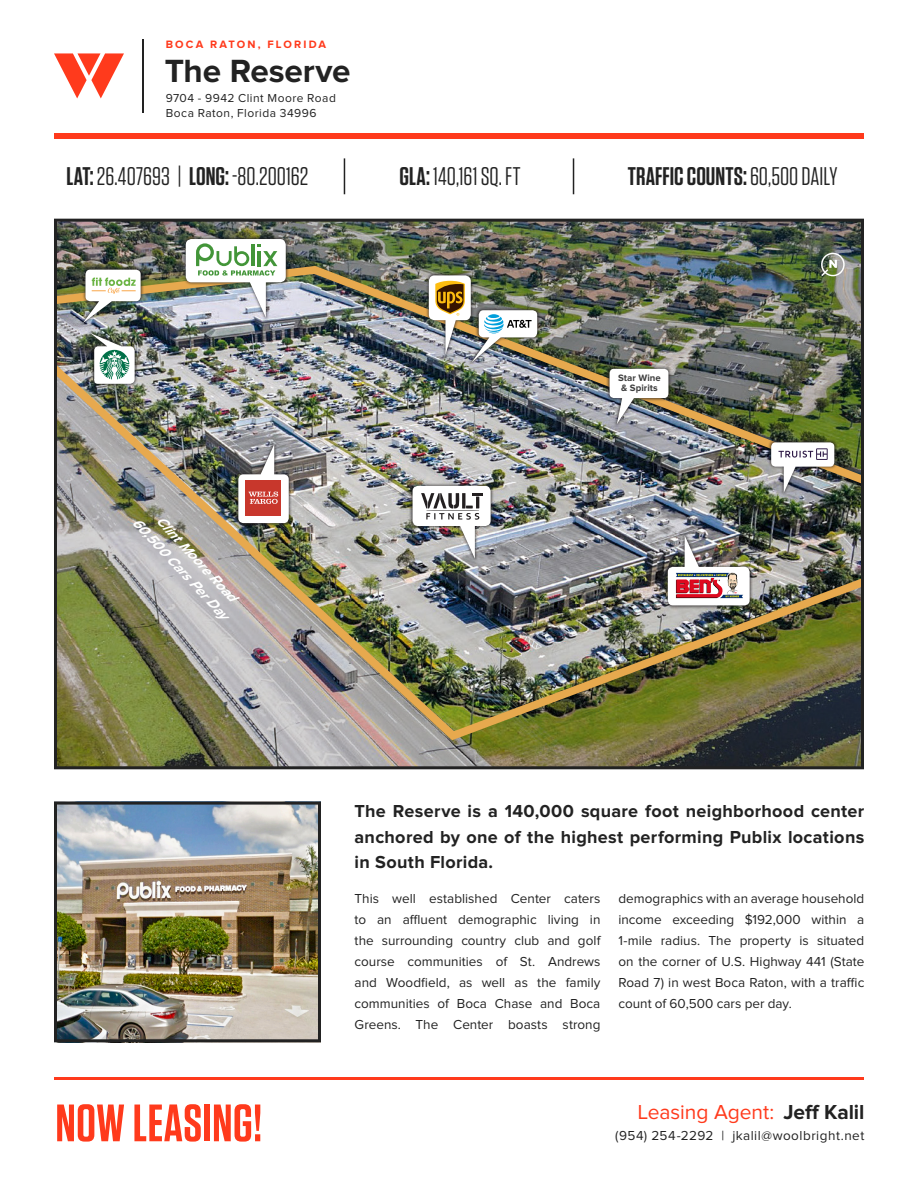
<style>
.page{position:relative;width:918px;height:1188px;background:#fff}
.page>*{position:absolute;margin:0;border:0;box-sizing:border-box;transform-origin:0 0}
.Now_Leasing{font:600 52.5px "Tungsten";letter-spacing:.01em;color:#ff3a1c}
.t1{font:700 33.3px "Proxima Nova";letter-spacing:-.005em;color:#222}
.Highlights{font:25.5px "Tungsten";color:#222}
.Highlights-2{font:600 25.5px "Tungsten";color:#222}
.Leasing_Agent_Label{font:21px "Proxima Nova";color:#ff3a1c}
._1st_Paragraph{font:700 18px/25.5px "Proxima Nova";letter-spacing:.015em;color:#222;text-align:justify}
.t2{font:italic 700 14.25px "Proxima Nova";color:#fff}
.Copy{font:13.5px/21px "Proxima Nova";color:#222;text-align:justify}
.Agent_Details{font:13.5px "Proxima Nova";letter-spacing:.035em;color:#222}
.t3{font:12px/14.4px "Proxima Nova";letter-spacing:.04em;color:#222}
.t4{font:700 11.1px "Proxima Nova";letter-spacing:.195em;color:#ff3a1c}
.t5{font:700 9.6px/10.4px "Proxima Nova";color:#3d3d3d;text-align:center}
.s1{font-weight:600}
.s2{font-weight:400}
.s3{font-weight:700;color:#222}
</style>
<div class="page">
<img style="left:58px;top:806px;width:259px;height:232px">
<div style="left:54px;top:802px;width:267px;height:240px;border:3px solid #222"></div>
<hr style="left:344px;top:158px;width:1px;height:36px;background:#222">
<hr style="left:573px;top:158px;width:1px;height:36px;background:#222">
<img style="left:58px;top:223px;width:802px;height:38px">
<img style="left:58px;top:261px;width:802px;height:504px">
<div style="left:235px;top:441px;width:57px;height:86px;background:#231f20;opacity:.75"></div>
<svg style="left:238px;top:444px;width:51px;height:79px"></svg>
<div style="left:768px;top:439px;width:70px;height:57px;background:#231f20;opacity:.75"></div>
<img style="left:771px;top:442px;width:63px;height:51px">
<div style="left:606px;top:365px;width:66px;height:63px;background:#231f20;opacity:.75"></div>
<svg style="left:610px;top:369px;width:58px;height:55px"></svg>
<div style="left:425px;top:272px;width:49px;height:86px;background:#231f20;opacity:.75"></div>
<div style="left:664px;top:532px;width:89px;height:77px;background:#231f20;opacity:.75"></div>
<img style="left:668px;top:535px;width:82px;height:70px">
<img style="left:675px;top:573px;width:69px;height:26px">
<div style="left:182px;top:236px;width:107px;height:85px;background:#231f20;opacity:.75"></div>
<div style="left:87px;top:330px;width:51px;height:57px;background:#231f20;opacity:.75"></div>
<svg style="left:90px;top:333px;width:45px;height:51px"></svg>
<svg style="left:820px;top:252px;width:26px;height:25px"></svg>
<div style="left:80px;top:266px;width:64px;height:60px;background:#231f20;opacity:.75"></div>
<img style="left:83px;top:270px;width:58px;height:53px">
<img style="left:186px;top:239px;width:100px;height:79px">
<div style="left:468px;top:307px;width:73px;height:59px;background:#231f20;opacity:.75"></div>
<img style="left:429px;top:275px;width:108px;height:87px">
<div style="left:409px;top:482px;width:85px;height:80px;background:#231f20;opacity:.75"></div>
<img style="left:413px;top:486px;width:78px;height:73px">
<div style="left:54px;top:219px;width:810px;height:550px;border:3px solid #222"></div>
<svg style="left:54px;top:53px;width:70px;height:45px"></svg>
<hr style="left:142px;top:39px;width:2px;height:74px;background:#222">
<hr style="left:54px;top:1077px;width:810px;height:3px;background:#ff3a1c">
<div style="left:54px;top:133px;width:810px;height:6px;background:#ff3a1c"></div>
<p class="t4" style="left:166px;top:39px;width:162px">BOCA RATON, FLORIDA</p>
<h2 class="t1" style="left:165px;top:55px;width:187px">The Reserve</h2>
<p class="t3" style="left:166px;top:91px;width:172px">9704 - 9942 Clint Moore Road<br>Boca Raton, Florida 34996</p>
<p class="Highlights" style="left:67px;top:163px;width:243px"><span class="s1">LAT:</span> 26.407693 | <span class="s1">LONG:</span> -80.200162</p>
<p class="Highlights" style="left:400px;top:163px;width:122px"><span class="s1">GLA:</span> 140,161 SQ. FT</p>
<p class="Highlights-2" style="left:628px;top:163px;width:211px">TRAFFIC COUNTS: <span class="s2">60,500 DAILY</span></p>
<p class="t2" style="left:164px;top:514px;width:112px;rotate:47deg">Clint Moore Road</p>
<p class="t2" style="left:140px;top:515px;width:135px;rotate:47deg">60,500 Cars Per Day</p>
<p class="Now_Leasing" style="left:55px;top:1095px;width:208px">NOW LEASING!</p>
<p class="t5" style="left:618px;top:373px;width:44px">Star Wine &amp; Spirits</p>
<p class="_1st_Paragraph" style="left:355px;top:799px;width:511px">The Reserve is a 140,000 square foot neighborhood center anchored by one of the highest performing Publix locations in South Florida.</p>
<p class="Copy" style="left:355px;top:888px;width:247px">This well established Center caters to an affluent demographic living in the surrounding country club and golf course communities of St. Andrews and Woodfield, as well as the family communities of Boca Chase and Boca Greens. The Center boasts strong</p>
<p class="Copy" style="left:618px;top:888px;width:247px">demographics with an average household income exceeding $192,000 within a 1-mile radius. The property is situated on the corner of U.S. Highway 441 (State Road 7) in west Boca Raton, with a traffic count of 60,500 cars per day.</p>
<p class="Leasing_Agent_Label" style="left:638px;top:1102px;width:228px">Leasing Agent: <span class="s3">Jeff Kalil</span></p>
<p class="Agent_Details" style="left:615px;top:1129px;width:251px">(954) 254-2292 | jkalil@woolbright.net</p>
</div>
